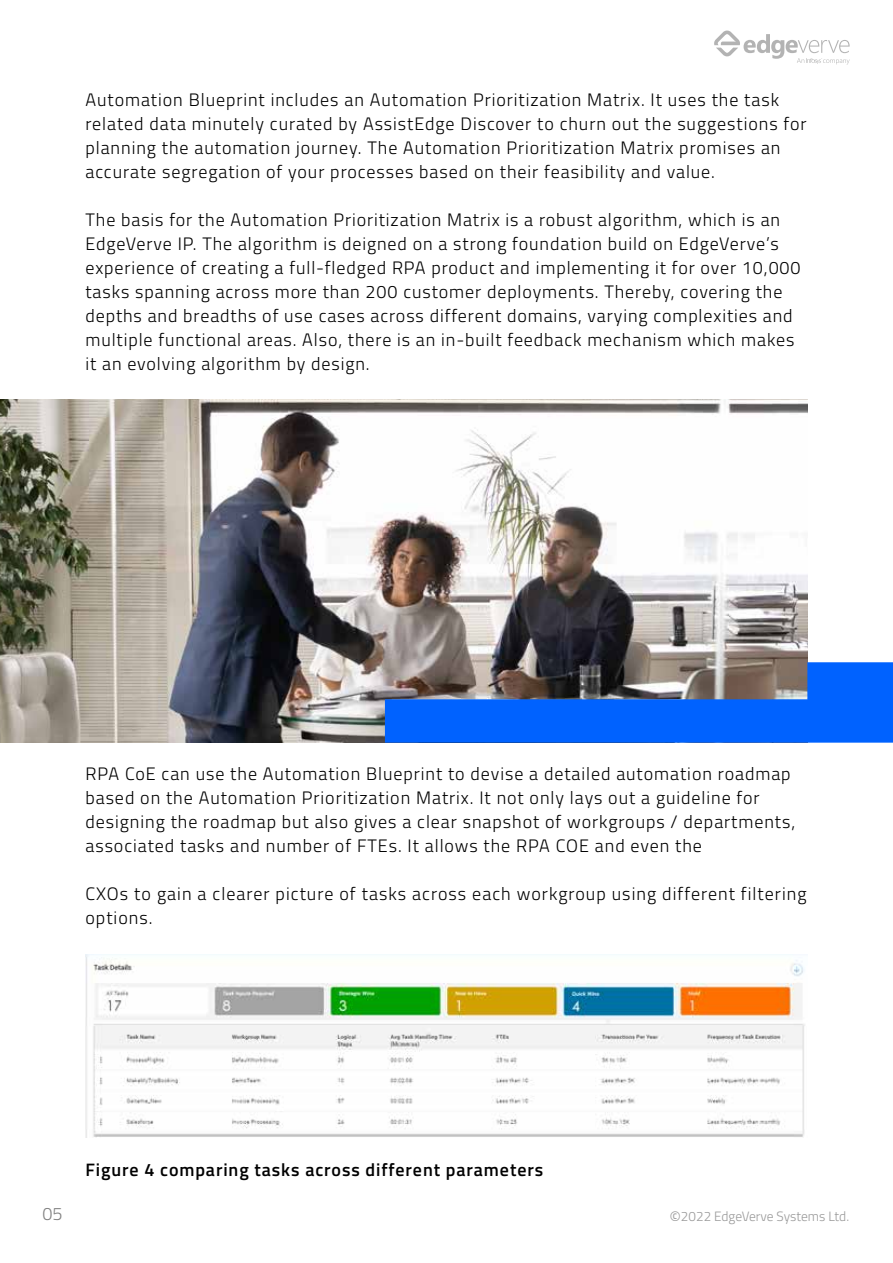
<style>
.page{position:relative;width:893px;height:1263px;background:#fff}
.page>*{position:absolute;margin:0;border:0;box-sizing:border-box;transform-origin:0 0}
.t1{font:300 18px/24px "Titillium Web";letter-spacing:.05em;color:#000}
.t2{font:600 18px "Titillium Web";letter-spacing:.05em;color:#000}
.t3{font:300 18px "Titillium Web";color:#808080}
.t4{font:300 13.5px "Titillium Web";color:#999}
.s1{font-size:18px}
</style>
<div class="page">
<img style="left:0;top:400px;width:807px;height:343px">
<svg style="left:385px;top:662px;width:508px;height:81px"></svg>
<svg style="left:714px;top:30px;width:136px;height:35px"></svg>
<img style="left:85px;top:954px;width:720px;height:184px">
<p class="t1" style="left:85px;top:87px;width:723px">Automation Blueprint includes an Automation Prioritization Matrix. It uses the task related data minutely curated by AssistEdge Discover to churn out the suggestions for planning the automation journey. The Automation Prioritization Matrix promises an accurate segregation of your processes based on their feasibility and value.</p>
<p class="t1" style="left:85px;top:207px;width:717px">The basis for the Automation Prioritization Matrix is a robust algorithm, which is an EdgeVerve IP. The algorithm is deigned on a strong foundation build on EdgeVerve’s experience of creating a full-fledged RPA product and implementing it for over 10,000 tasks spanning across more than 200 customer deployments. Thereby, covering the depths and breadths of use cases across different domains, varying complexities and multiple functional areas. Also, there is an in-built feedback mechanism which makes it an evolving algorithm by design.</p>
<p class="t1" style="left:85px;top:761px;width:711px">RPA CoE can use the Automation Blueprint to devise a detailed automation roadmap based on the Automation Prioritization Matrix. It not only lays out a guideline for designing the roadmap but also gives a clear snapshot of workgroups / departments, associated tasks and number of FTEs. It allows the RPA COE and even the</p>
<p class="t1" style="left:85px;top:881px;width:723px">CXOs to gain a clearer picture of tasks across each workgroup using different filtering options.</p>
<p class="t2" style="left:85px;top:1157px;width:459px">Figure 4 comparing tasks across different parameters</p>
<p class="t3" style="left:43px;top:1201px;width:22px">05</p>
<p class="t4" style="left:669px;top:1206px;width:181px"><span class="s1">©</span>2022 EdgeVerve Systems Ltd.</p>
</div>
